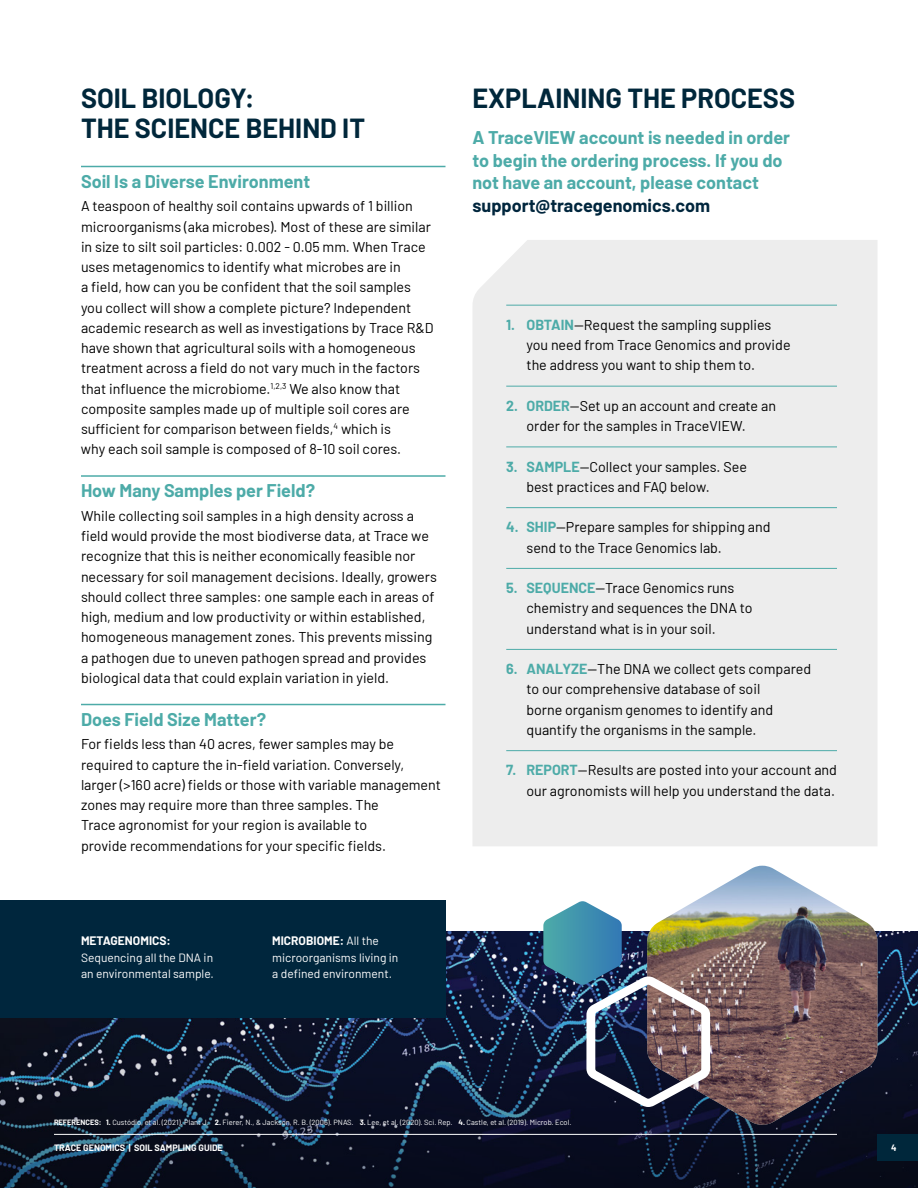
<style>
.page{position:relative;width:918px;height:1188px;background:#fff}
.page>*{position:absolute;margin:0;border:0;box-sizing:border-box;transform-origin:0 0}
.t1{font:700 27px/30px "Barlow";color:#00273b}
.t2{font:700 18px/22.5px "Barlow";color:#4daba8}
.t3{font:700 18px "Barlow";color:#00263d}
.t4{font:14.25px/20.2px "Barlow";color:#000}
.t5{font:12px/16.5px "Barlow";color:#fff}
.t6{font:700 12px "Barlow";color:#fff}
.t7{font:700 9px "Barlow";color:#fff}
.t8{font:7.5px "Barlow";color:#fff}
.s1{font-weight:700;color:#4daba8}
.s2{font-weight:700}
</style>
<div class="page">
<img style="left:0;top:932px;width:918px;height:256px">
<svg style="left:1px;top:972px;width:917px;height:216px;background:#0f192e"></svg>
<div style="left:0;top:900px;width:446px;height:117px;background:#00263d"></div>
<hr style="left:81px;top:166px;width:365px;height:1px;background:#4daba8">
<hr style="left:81px;top:475px;width:365px;height:2px;background:#4daba8">
<hr style="left:81px;top:704px;width:365px;height:1px;background:#4daba8">
<div style="left:473px;top:240px;width:404px;height:606px;background:#ededed"></div>
<hr style="left:506px;top:305px;width:331px;height:1px;background:#4daba8">
<hr style="left:506px;top:386px;width:331px;height:1px;background:#4daba8">
<hr style="left:506px;top:447px;width:331px;height:1px;background:#4daba8">
<hr style="left:506px;top:507px;width:331px;height:1px;background:#4daba8">
<hr style="left:506px;top:568px;width:331px;height:1px;background:#4daba8">
<hr style="left:506px;top:649px;width:331px;height:1px;background:#4daba8">
<hr style="left:506px;top:750px;width:331px;height:1px;background:#4daba8">
<img style="left:647px;top:866px;width:231px;height:260px">
<img style="left:543px;top:901px;width:167px;height:206px">
<div style="left:878px;top:1134px;width:40px;height:27px;background:#00273b"></div>
<hr style="left:54px;top:1134px;width:783px;height:1px;background:#fff">
<h1 class="t1" style="left:81px;top:81px;width:286px">SOIL BIOLOGY:<br>THE SCIENCE BEHIND IT</h1>
<p class="t2" style="left:81px;top:168px;width:231px">Soil Is a Diverse Environment</p>
<p class="t4" style="left:81px;top:195px;width:354px">A teaspoon of healthy soil contains upwards of 1 billion microorganisms (aka microbes). Most of these are similar in size to silt soil particles: 0.002 - 0.05 mm. When Trace uses metagenomics to identify what microbes are in<br>a field, how can you be confident that the soil samples you collect will show a complete picture? Independent academic research as well as investigations by Trace R&amp;D have shown that agricultural soils with a homogeneous treatment across a field do not vary much in the factors that influence the microbiome.<sup>1,2,3</sup> We also know that composite samples made up of multiple soil cores are sufficient for comparison between fields,<sup>4</sup> which is<br>why each soil sample is composed of 8-10 soil cores.</p>
<p class="t2" style="left:81px;top:478px;width:236px">How Many Samples per Field?</p>
<p class="t4" style="left:81px;top:504px;width:357px">While collecting soil samples in a high density across a field would provide the most biodiverse data, at Trace we recognize that this is neither economically feasible nor necessary for soil management decisions. Ideally, growers should collect three samples: one sample each in areas of high, medium and low productivity or within established, homogeneous management zones. This prevents missing a pathogen due to uneven pathogen spread and provides biological data that could explain variation in yield.</p>
<p class="t2" style="left:81px;top:706px;width:187px">Does Field Size Matter?</p>
<p class="t4" style="left:81px;top:733px;width:362px">For fields less than 40 acres, fewer samples may be required to capture the in-field variation. Conversely, larger (&gt;160 acre) fields or those with variable management zones may require more than three samples. The<br>Trace agronomist for your region is available to<br>provide recommendations for your specific fields.</p>
<h1 class="t1" style="left:472px;top:81px;width:324px">EXPLAINING THE PROCESS</h1>
<p class="t2" style="left:472px;top:125px;width:319px">A TraceVIEW account is needed in order to begin the ordering process. If you do not have an account, please contact</p>
<p class="t3" style="left:472px;top:192px;width:239px">support@tracegenomics.com</p>
<p class="t4" style="left:526px;top:313px;width:266px;text-indent:-20px"><span class="s1">1. OBTAIN</span>—Request the sampling supplies you need from Trace Genomics and provide the address you want to ship them to.</p>
<p class="t4" style="left:526px;top:394px;width:251px;text-indent:-20px"><span class="s1">2. ORDER</span>—Set up an account and create an order for the samples in TraceVIEW.</p>
<p class="t4" style="left:526px;top:455px;width:222px;text-indent:-20px"><span class="s1">3. SAMPLE</span>—Collect your samples. See best practices and FAQ below.</p>
<p class="t4" style="left:526px;top:516px;width:246px;text-indent:-20px"><span class="s1">4. SHIP</span>—Prepare samples for shipping and send to the Trace Genomics lab.</p>
<p class="t4" style="left:526px;top:577px;width:228px;text-indent:-20px"><span class="s1">5. SEQUENCE</span>—Trace Genomics runs chemistry and sequences the DNA to understand what is in your soil.</p>
<p class="t4" style="left:526px;top:658px;width:286px;text-indent:-20px"><span class="s1">6. ANALYZE</span>—The DNA we collect gets compared to our comprehensive database of soil<br>borne organism genomes to identify and quantify the organisms in the sample.</p>
<p class="t4" style="left:506px;top:759px;width:332px;text-align:right"><span class="s1">7. REPORT</span>—Results are posted into your account and our agronomists will help you understand the data.</p>
<p class="t6" style="left:81px;top:932px;width:91px">METAGENOMICS:</p>
<p class="t5" style="left:81px;top:948px;width:134px">Sequencing all the DNA in an environmental sample.</p>
<p class="t5" style="left:272px;top:932px;width:128px"><span class="s2">MICROBIOME:</span> All the microorganisms living in a defined environment.</p>
<p class="t8" style="left:54px;top:1117px;width:519px"><span class="s2">REFERENCES: 1.</span> Custódio, et al. (2021). Plant J. <span class="s2">2.</span> Fierer, N., &amp; Jackson, R. B. (2006). PNAS. <span class="s2">3.</span> Lee, et al. (2020). Sci. Rep. <span class="s2">4.</span> Castle, et al. (2019). Microb. Ecol.</p>
<p class="t7" style="left:54px;top:1141px;width:170px">TRACE GENOMICS | SOIL SAMPLING GUIDE</p>
<p class="t7" style="left:891px;top:1141px;width:7px">4</p>
</div>
